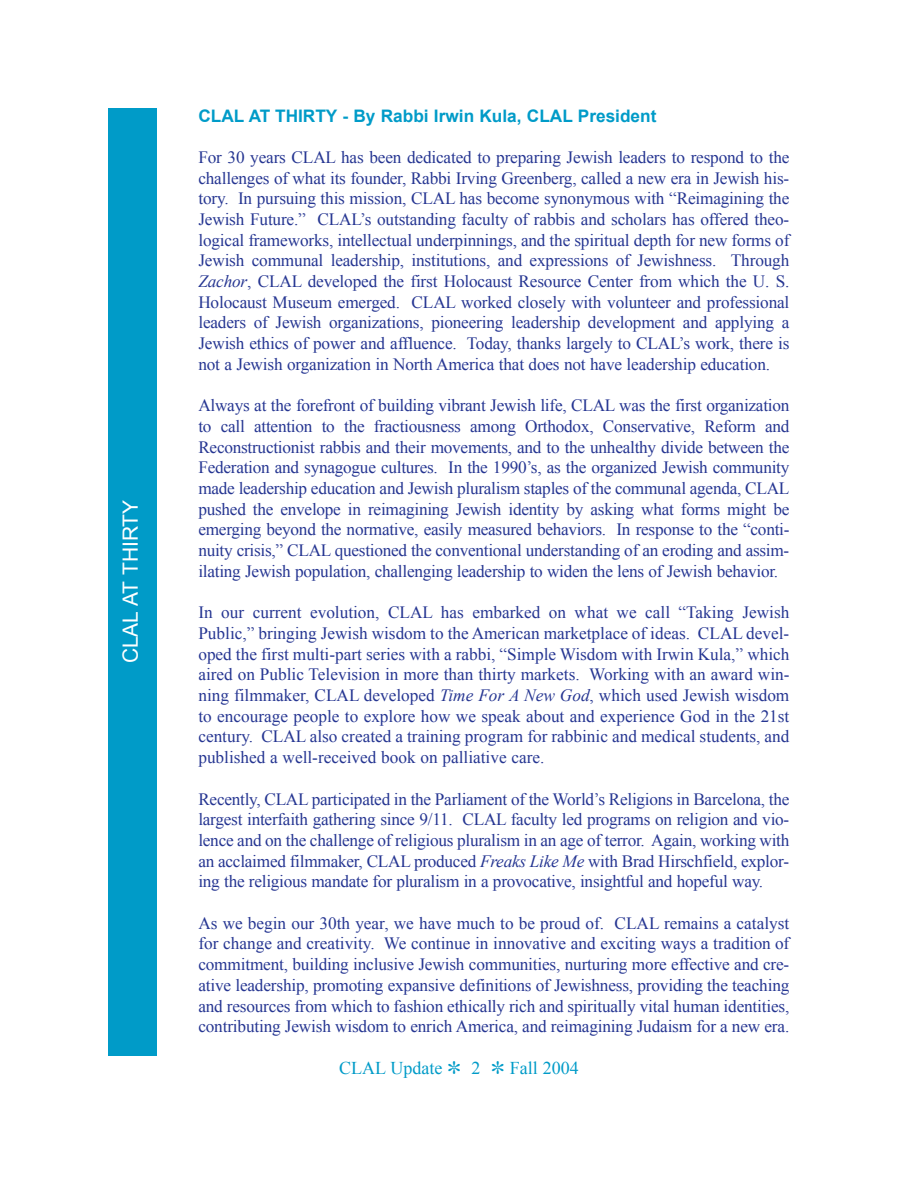
<style>
.page{position:relative;width:918px;height:1188px;background:#fff}
.page>*{position:absolute;margin:0;border:0;box-sizing:border-box;transform-origin:0 0}
.t1{font:21px "Arial";color:#fff}
.t2{font:18px "Times New Roman";color:#009bc8}
.t3{font:17.25px/20.7px "Times New Roman";letter-spacing:-.01em;color:#263692;text-align:justify}
.t4{font:700 17.25px "Arial";color:#009bc8}
.s1{font-style:italic}
.s2{font-family:"Monotype Sorts"}
</style>
<div class="page">
<div style="left:108px;top:108px;width:49px;height:947px;background:#009bc8"></div>
<p class="t1" style="left:119px;top:663px;width:165px;rotate:-90deg">CLAL AT THIRTY</p>
<p class="t4" style="left:198px;top:106px;width:460px">CLAL AT THIRTY - By Rabbi Irwin Kula, CLAL President</p>
<p class="t3" style="left:198px;top:147px;width:593px">For 30 years CLAL has been dedicated to preparing Jewish leaders to respond to the challenges of what its founder, Rabbi Irving Greenberg, called a new era in Jewish his&shy;tory. In pursuing this mission, CLAL has become synonymous with “Reimagining the Jewish Future.” CLAL’s outstanding faculty of rabbis and scholars has offered theo&shy;logical frameworks, intellectual underpinnings, and the spiritual depth for new forms of Jewish communal leadership, institutions, and expressions of Jewishness. Through <span class="s1">Zachor</span>, CLAL developed the first Holocaust Resource Center from which the U. S.<br>Holocaust Museum emerged. CLAL worked closely with volunteer and professional leaders of Jewish organizations, pioneering leadership development and applying a Jewish ethics of power and affluence. Today, thanks largely to CLAL’s work, there is not a Jewish organization in North America that does not have leadership education.</p>
<p class="t3" style="left:198px;top:395px;width:593px">Always at the forefront of building vibrant Jewish life, CLAL was the first organization to call attention to the fractiousness among Orthodox, Conservative, Reform and Reconstructionist rabbis and their movements, and to the unhealthy divide between the Federation and synagogue cultures. In the 1990’s, as the organized Jewish community made leadership education and Jewish pluralism staples of the communal agenda, CLAL pushed the envelope in reimagining Jewish identity by asking what forms might be emerging beyond the normative, easily measured behaviors. In response to the “conti&shy;nuity crisis,” CLAL questioned the conventional understanding of an eroding and assim&shy;ilating Jewish population, challenging leadership to widen the lens of Jewish behavior.</p>
<p class="t3" style="left:198px;top:602px;width:593px">In our current evolution, CLAL has embarked on what we call “Taking Jewish Public,” bringing Jewish wisdom to the American marketplace of ideas. CLAL devel&shy;oped the first multi-part series with a rabbi, “Simple Wisdom with Irwin Kula,” which aired on Public Television in more than thirty markets. Working with an award win&shy;ning filmmaker, CLAL developed <span class="s1">Time For A New God</span>, which used Jewish wisdom to encourage people to explore how we speak about and experience God in the 21st century. CLAL also created a training program for rabbinic and medical students, and published a well-received book on palliative care.</p>
<p class="t3" style="left:198px;top:788px;width:593px">Recently, CLAL participated in the Parliament of the World’s Religions in Barcelona, the largest interfaith gathering since 9/11. CLAL faculty led programs on religion and vio&shy;lence and on the challenge of religious pluralism in an age of terror. Again, working with an acclaimed filmmaker, CLAL produced <span class="s1">Freaks Like Me</span> with Brad Hirschfield, explor&shy;ing the religious mandate for pluralism in a provocative, insightful and hopeful way.</p>
<p class="t3" style="left:198px;top:913px;width:593px">As we begin our 30th year, we have much to be proud of. CLAL remains a catalyst for change and creativity. We continue in innovative and exciting ways a tradition of commitment, building inclusive Jewish communities, nurturing more effective and cre&shy;ative leadership, promoting expansive definitions of Jewishness, providing the teaching and resources from which to fashion ethically rich and spiritually vital human identities, contributing Jewish wisdom to enrich America, and reimagining Judaism for a new era.</p>
<p class="t2" style="left:339px;top:1058px;width:241px">CLAL Update <span class="s2">\</span> 2 <span class="s2">\</span> Fall 2004</p>
</div>
